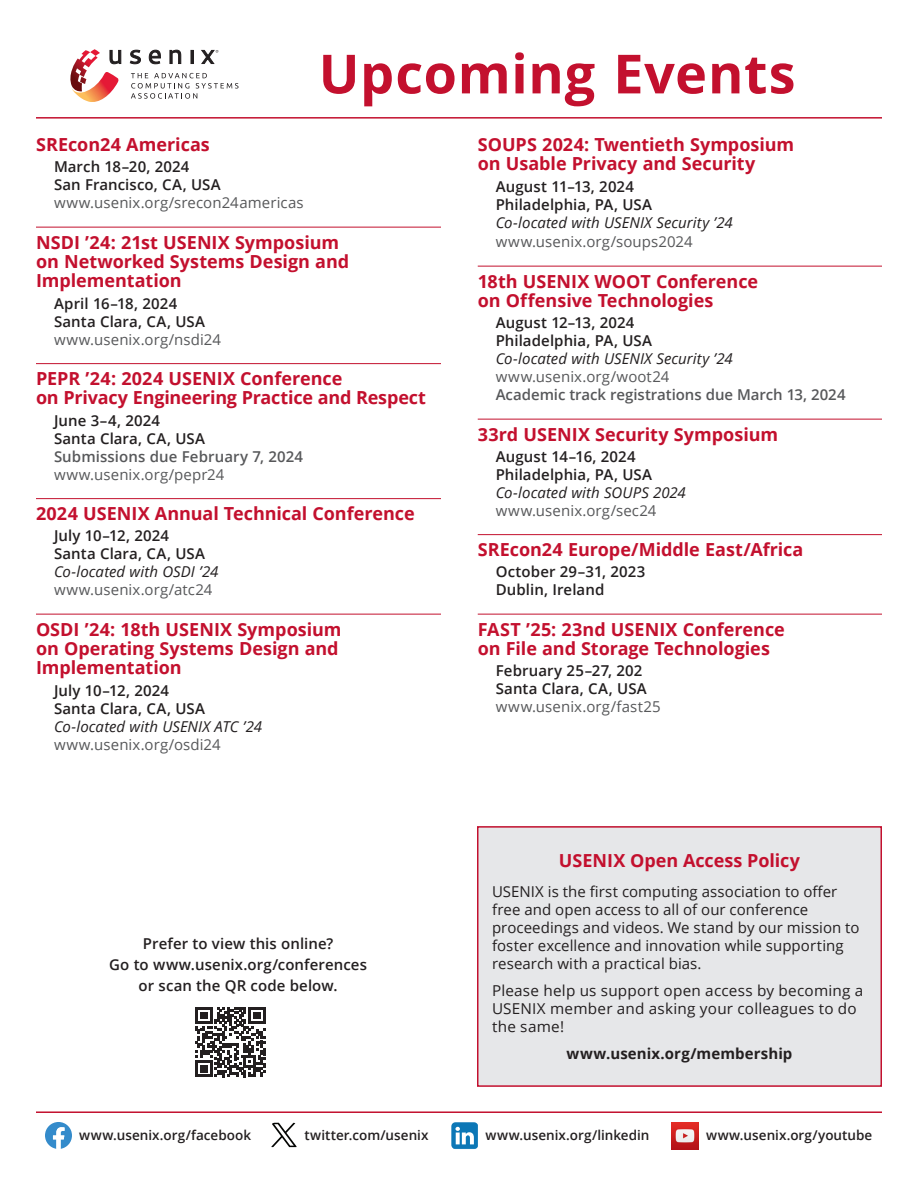
<style>
.page{position:relative;width:918px;height:1188px;background:#fff}
.page>*{position:absolute;margin:0;border:0;box-sizing:border-box;transform-origin:0 0}
.t1{font:700 54px "Open Sans";letter-spacing:.01em;color:#c3102e}
.t2{font:700 18px/19.5px "Open Sans";color:#c3102e}
.t3{font:600 15px/18px "Open Sans";letter-spacing:.005em;color:#231f20}
.t4{font:15px/18px "Open Sans";letter-spacing:.01em;color:#231f20}
.t5{font:15px "Open Sans";letter-spacing:.005em;color:#57585a}
.t6{font:italic 15px "Open Sans";letter-spacing:.005em;color:#231f20}
.t7{font:600 15px "Open Sans";color:#57585a}
.t8{font:700 15px "Open Sans";letter-spacing:.01em;color:#231f20}
.t9{font:600 13.5px "Open Sans";letter-spacing:.005em;color:#231f20}
</style>
<div class="page">
<img style="left:672px;top:1122px;width:27px;height:27px">
<svg style="left:271px;top:1122px;width:26px;height:25px"></svg>
<svg style="left:45px;top:1122px;width:27px;height:27px"></svg>
<svg style="left:451px;top:1122px;width:27px;height:27px"></svg>
<svg style="left:129px;top:49px;width:12px;height:16px"></svg>
<svg style="left:148px;top:49px;width:13px;height:16px"></svg>
<svg style="left:169px;top:49px;width:13px;height:15px"></svg>
<div style="left:190px;top:50px;width:4px;height:14px;border:1px solid #231f20"></div>
<svg style="left:131px;top:73px;width:107px;height:26px"></svg>
<svg style="left:70px;top:49px;width:52px;height:53px"></svg>
<svg style="left:201px;top:49px;width:18px;height:15px"></svg>
<hr style="left:36px;top:227px;width:405px;height:1px;background:#c3102e">
<hr style="left:36px;top:363px;width:405px;height:1px;background:#c3102e">
<hr style="left:36px;top:498px;width:405px;height:1px;background:#c3102e">
<hr style="left:36px;top:614px;width:405px;height:1px;background:#c3102e">
<hr style="left:36px;top:117px;width:846px;height:2px;background:#c3102e">
<hr style="left:36px;top:1111px;width:846px;height:2px;background:#c3102e">
<hr style="left:478px;top:266px;width:404px;height:1px;background:#c3102e">
<hr style="left:478px;top:419px;width:404px;height:1px;background:#c3102e">
<hr style="left:478px;top:534px;width:404px;height:1px;background:#c3102e">
<hr style="left:478px;top:614px;width:404px;height:1px;background:#c3102e">
<svg style="left:195px;top:1007px;width:71px;height:70px"></svg>
<div style="left:478px;top:827px;width:403px;height:259px;background:#e6e7e9"></div>
<div style="left:477px;top:826px;width:405px;height:261px;border:2px solid #c3102e"></div>
<h1 class="t1" style="left:319px;top:36px;width:478px">Upcoming Events</h1>
<p class="t2" style="left:36px;top:134px;width:175px">SREcon24 Americas</p>
<p class="t3" style="left:54px;top:157px;width:168px">March 18–20, 2024<br>San Francisco, CA, USA</p>
<p class="t5" style="left:54px;top:192px;width:251px">www.usenix.org/srecon24americas</p>
<p class="t2" style="left:36px;top:232px;width:315px">NSDI ’24: 21st USENIX Symposium on Networked Systems Design and<br>Implementation</p>
<p class="t3" style="left:54px;top:294px;width:153px">April 16–18, 2024<br>Santa Clara, CA, USA</p>
<p class="t5" style="left:54px;top:329px;width:169px">www.usenix.org/nsdi24</p>
<p class="t2" style="left:36px;top:368px;width:392px">PEPR ’24: 2024 USENIX Conference<br>on Privacy Engineering Practice and Respect</p>
<p class="t3" style="left:54px;top:411px;width:153px">June 3–4, 2024<br>Santa Clara, CA, USA</p>
<p class="t7" style="left:54px;top:446px;width:251px">Submissions due February 7, 2024</p>
<p class="t5" style="left:54px;top:464px;width:172px">www.usenix.org/pepr24</p>
<p class="t2" style="left:36px;top:503px;width:380px">2024 USENIX Annual Technical Conference</p>
<p class="t3" style="left:54px;top:526px;width:153px">July 10–12, 2024<br>Santa Clara, CA, USA</p>
<p class="t6" style="left:54px;top:561px;width:166px">Co-located with OSDI ’24</p>
<p class="t5" style="left:54px;top:579px;width:160px">www.usenix.org/atc24</p>
<p class="t2" style="left:36px;top:619px;width:307px">OSDI ’24: 18th USENIX Symposium on Operating Systems Design and<br>Implementation</p>
<p class="t3" style="left:54px;top:681px;width:153px">July 10–12, 2024<br>Santa Clara, CA, USA</p>
<p class="t6" style="left:54px;top:716px;width:210px">Co-located with USENIX ATC ’24</p>
<p class="t5" style="left:54px;top:734px;width:168px">www.usenix.org/osdi24</p>
<p class="t3" style="left:109px;top:933px;width:259px;line-height:21px;text-align:center">Prefer to view this online?<br>Go to www.usenix.org/conferences or scan the QR code below.</p>
<p class="t2" style="left:478px;top:134px;width:318px">SOUPS 2024: Twentieth Symposium on Usable Privacy and Security</p>
<p class="t3" style="left:496px;top:177px;width:158px">August 11–13, 2024<br>Philadelphia, PA, USA</p>
<p class="t6" style="left:496px;top:212px;width:239px">Co-located with USENIX Security ’24</p>
<p class="t5" style="left:496px;top:231px;width:198px">www.usenix.org/soups2024</p>
<p class="t2" style="left:478px;top:271px;width:282px">18th USENIX WOOT Conference on Offensive Technologies</p>
<p class="t3" style="left:496px;top:313px;width:158px">August 12–13, 2024<br>Philadelphia, PA, USA</p>
<p class="t6" style="left:496px;top:348px;width:239px">Co-located with USENIX Security ’24</p>
<p class="t5" style="left:496px;top:366px;width:175px">www.usenix.org/woot24</p>
<p class="t7" style="left:496px;top:384px;width:351px">Academic track registrations due March 13, 2024</p>
<p class="t2" style="left:478px;top:424px;width:302px">33rd USENIX Security Symposium</p>
<p class="t3" style="left:496px;top:447px;width:158px">August 14–16, 2024<br>Philadelphia, PA, USA</p>
<p class="t6" style="left:496px;top:482px;width:192px">Co-located with SOUPS 2024</p>
<p class="t5" style="left:496px;top:500px;width:162px">www.usenix.org/sec24</p>
<p class="t2" style="left:478px;top:539px;width:327px">SREcon24 Europe/Middle East/Africa</p>
<p class="t3" style="left:496px;top:562px;width:151px">October 29–31, 2023<br>Dublin, Ireland</p>
<p class="t2" style="left:478px;top:619px;width:309px">FAST ’25: 23nd USENIX Conference on File and Storage Technologies</p>
<p class="t3" style="left:496px;top:661px;width:153px">February 25–27, 202<br>Santa Clara, CA, USA</p>
<p class="t5" style="left:496px;top:696px;width:167px">www.usenix.org/fast25</p>
<p class="t2" style="left:559px;top:851px;width:243px">USENIX Open Access Policy</p>
<p class="t4" style="left:492px;top:883px;width:369px">USENIX is the first computing association to offer free and open access to all of our conference proceedings and videos. We stand by our mission to foster excellence and innovation while supporting research with a practical bias.</p>
<p class="t4" style="left:492px;top:982px;width:373px">Please help us support open access by becoming a<br>USENIX member and asking your colleagues to do the same!</p>
<p class="t8" style="left:567px;top:1043px;width:227px">www.usenix.org/membership</p>
<p class="t9" style="left:79px;top:1126px;width:173px">www.usenix.org/facebook</p>
<p class="t9" style="left:486px;top:1126px;width:165px">www.usenix.org/linkedin</p>
<p class="t9" style="left:305px;top:1126px;width:125px">twitter.com/usenix</p>
<p class="t9" style="left:706px;top:1126px;width:168px">www.usenix.org/youtube</p>
</div>
